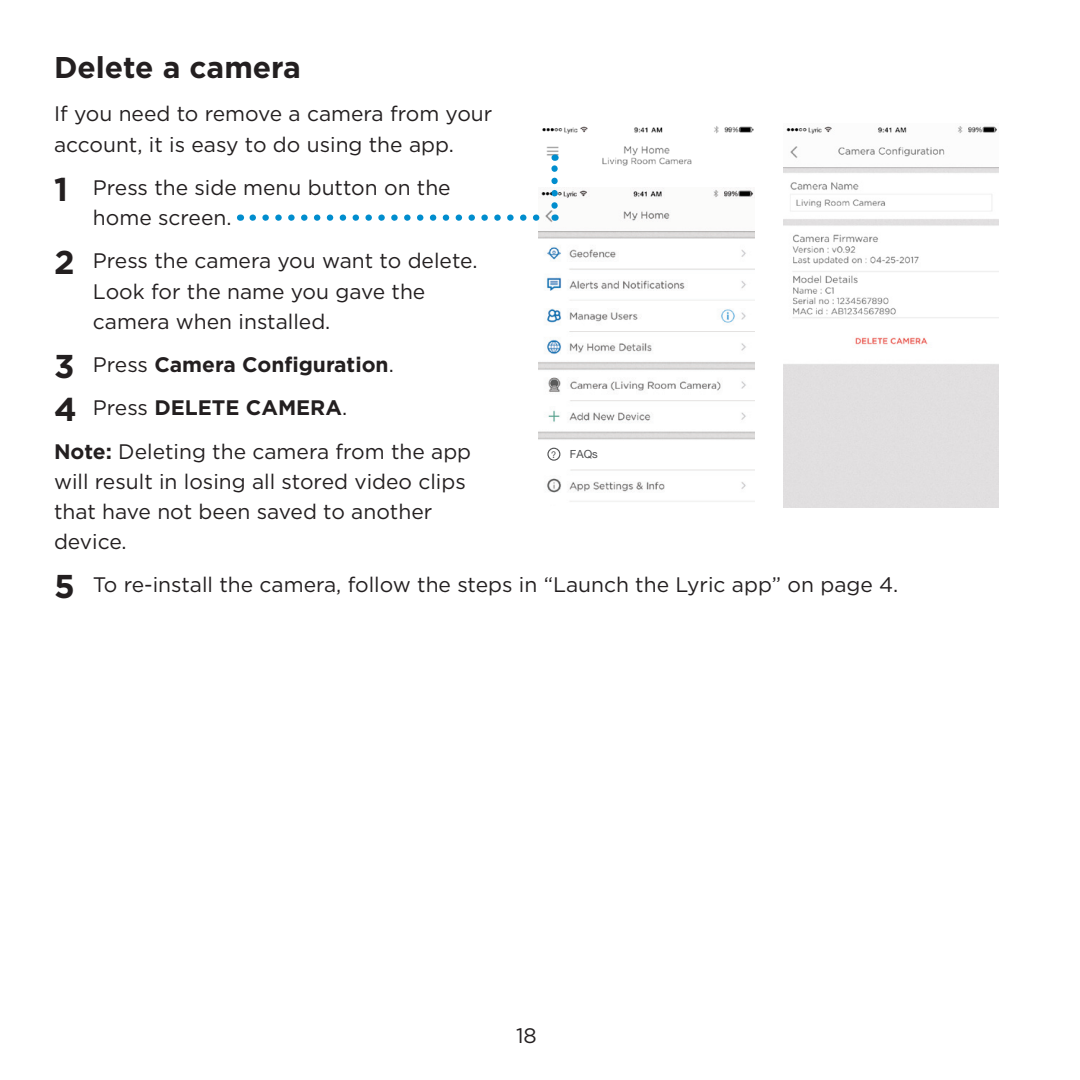
<style>
.page{position:relative;width:1080px;height:1080px;background:#fff}
.page>*{position:absolute;margin:0;border:0;box-sizing:border-box;transform-origin:0 0}
.t1{font:700 30px "Gotham";color:#231f20}
.t2{font:21px/30px "Gotham";color:#231f20}
.t3{font:11.1px "Helvetica Neue LT Std";color:#505153}
.s1{font-weight:700;font-size:33px}
.s2{font-weight:700}
.s3{font-size:9.3px}
</style>
<div class="page">
<img style="left:538px;top:188px;width:216px;height:314px">
<div style="left:541px;top:443px;width:108px;height:22px;background:#fff"></div>
<div style="left:547px;top:448px;width:13px;height:13px;border:1px solid #505153;border-radius:50%"></div>
<img style="left:542px;top:126px;width:212px;height:40px">
<img style="left:783px;top:126px;width:216px;height:381px">
<svg style="left:253px;top:215px;width:295px;height:6px"></svg>
<svg style="left:551px;top:155px;width:7px;height:51px"></svg>
<h1 class="t1" style="left:54px;top:47px;width:248px">Delete a camera</h1>
<p class="t2" style="left:54px;top:99px;width:440px">If you need to remove a camera from your account, it is easy to do using the app.</p>
<p class="t2" style="left:93px;top:172px;width:359px;text-indent:-39px"><span class="s1">1</span> Press the side menu button on the home screen.</p>
<p class="t2" style="left:93px;top:246px;width:386px;text-indent:-39px"><span class="s1">2</span> Press the camera you want to delete.<br>Look for the name you gave the camera when installed.</p>
<p class="t2" style="left:54px;top:342px;width:419px;line-height:43.5px"><span class="s1">3</span> Press <span class="s2">Camera Configuration</span>.<br><span class="s1">4</span> Press <span class="s2">DELETE CAMERA</span>.<br><span class="s2">Note:</span> Deleting the camera from the app</p>
<p class="t2" style="left:54px;top:466px;width:413px">will result in losing all stored video clips that have not been saved to another device.</p>
<p class="t2" style="left:54px;top:570px;width:846px"><span class="s1">5</span> To re-install the camera, follow the steps in “Launch the Lyric app” on page 4.</p>
<p class="t3" style="left:551px;top:447px;width:48px"><span class="s3">?</span> FAQs</p>
<p class="t2" style="left:516px;top:1020px;width:22px">18</p>
</div>
